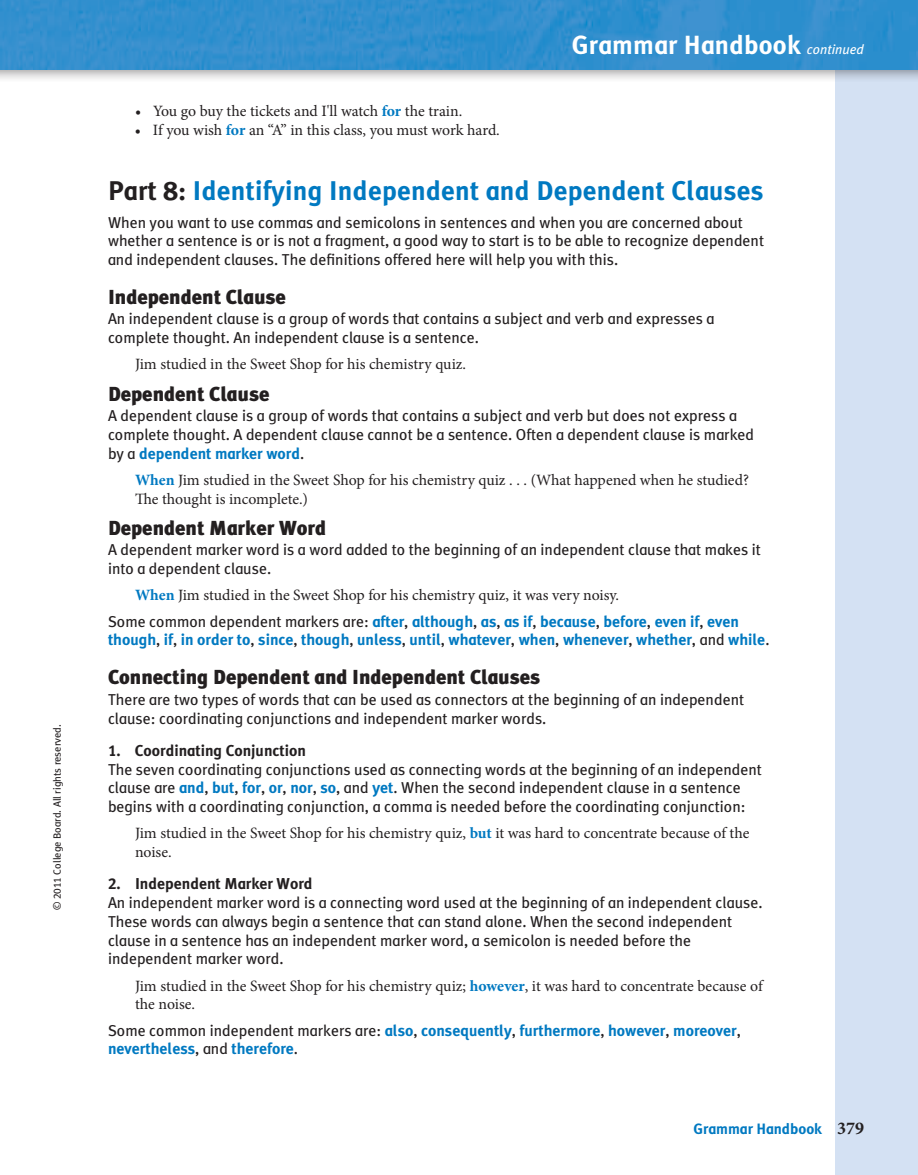
<style>
.page{position:relative;width:918px;height:1175px;background:#fff}
.page>*{position:absolute;margin:0;border:0;box-sizing:border-box;transform-origin:0 0}
.t1{font:700 27px "OPT Meta Plus";letter-spacing:.01em;color:#0079c1}
.t2{font:700 26.25px "OPT Meta Plus";letter-spacing:.01em;color:#fff}
.t3{font:900 20.25px "OPT Meta Plus";color:#231f20}
.t4{font:15.75px/18.8px "OPT Meta Plus";color:#231f20}
.t5{font:15.75px/18.8px "Minion Pro";letter-spacing:-.005em;color:#231f20}
.t6{font:700 15.75px/18.8px "OPT Meta Plus";color:#0079c1}
.t7{font:700 15.75px "OPT Meta Plus";color:#231f20}
.t8{font:700 15px "OPT Meta Plus";color:#0079c1}
.t9{font:10.5px "OPT Meta Plus";color:#231f20}
.s1{font-weight:700;color:#0079c1}
.s2{font-weight:400;font-style:italic;font-size:13.5px}
.s3{color:#231f20}
.s4{font-weight:400;color:#231f20}
.s5{font-family:"Minion Pro";font-size:18px;color:#231f20}
</style>
<div class="page">
<div style="left:836px;top:0;width:82px;height:1174px;background:#d4e1f3"></div>
<div style="left:0;top:0;width:918px;height:82px;background:#231f20;opacity:.4"></div>
<svg style="left:0;top:0;width:918px;height:69px;background:#318fcd"></svg>
<p class="t9" style="left:51px;top:910px;width:187px;rotate:-90deg">© 2011 College Board. All rights reserved.</p>
<p class="t5" style="left:135px;top:102px;width:329px">• You go buy the tickets and I'll watch <span class="s1">for</span> the train.</p>
<p class="t5" style="left:135px;top:121px;width:366px">• If you wish <span class="s1">for</span> an “A” in this class, you must work hard.</p>
<h2 class="t2" style="left:572px;top:30px;width:294px">Grammar Handbook <span class="s2">continued</span></h2>
<h1 class="t1" style="left:108px;top:175px;width:657px"><span class="s3">Part 8:</span> Identifying Independent and Dependent Clauses</h1>
<p class="t4" style="left:108px;top:213px;width:658px">When you want to use commas and semicolons in sentences and when you are concerned about whether a sentence is or is not a fragment, a good way to start is to be able to recognize dependent and independent clauses. The definitions offered here will help you with this.</p>
<p class="t3" style="left:108px;top:285px;width:179px">Independent Clause</p>
<p class="t4" style="left:108px;top:310px;width:608px">An independent clause is a group of words that contains a subject and verb and expresses a complete thought. An independent clause is a sentence.</p>
<p class="t5" style="left:135px;top:355px;width:333px">Jim studied in the Sweet Shop for his chemistry quiz.</p>
<p class="t3" style="left:108px;top:382px;width:163px">Dependent Clause</p>
<p class="t4" style="left:108px;top:406px;width:648px">A dependent clause is a group of words that contains a subject and verb but does not express a complete thought. A dependent clause cannot be a sentence. Often a dependent clause is marked by a <span class="s1">dependent marker word</span>.</p>
<p class="t5" style="left:135px;top:470px;width:616px"><span class="s1">When</span> Jim studied in the Sweet Shop for his chemistry quiz . . . (What happened when he studied?<br>The thought is incomplete.)</p>
<p class="t3" style="left:108px;top:516px;width:220px">Dependent Marker Word</p>
<p class="t4" style="left:108px;top:541px;width:655px">A dependent marker word is a word added to the beginning of an independent clause that makes it into a dependent clause.</p>
<p class="t5" style="left:135px;top:586px;width:486px"><span class="s1">When</span> Jim studied in the Sweet Shop for his chemistry quiz, it was very noisy.</p>
<p class="t6" style="left:108px;top:612px;width:663px"><span class="s4">Some common dependent markers are:</span> after<span class="s4">,</span> although<span class="s4">,</span> as<span class="s4">,</span> as if<span class="s4">,</span> because<span class="s4">,</span> before<span class="s4">,</span> even if<span class="s4">,</span> even though<span class="s4">,</span> if<span class="s4">,</span> in order to<span class="s4">,</span> since<span class="s4">,</span> though<span class="s4">,</span> unless<span class="s4">,</span> until<span class="s4">,</span> whatever<span class="s4">,</span> when<span class="s4">,</span> whenever<span class="s4">,</span> whether<span class="s4">, and</span> while<span class="s4">.</span></p>
<p class="t3" style="left:108px;top:665px;width:434px">Connecting Dependent and Independent Clauses</p>
<p class="t4" style="left:108px;top:690px;width:638px">There are two types of words that can be used as connectors at the beginning of an independent clause: coordinating conjunctions and independent marker words.</p>
<p class="t7" style="left:108px;top:741px;width:199px">1. Coordinating Conjunction</p>
<p class="t4" style="left:108px;top:760px;width:655px">The seven coordinating conjunctions used as connecting words at the beginning of an independent clause are <span class="s1">and</span>, <span class="s1">but</span>, <span class="s1">for</span>, <span class="s1">or</span>, <span class="s1">nor</span>, <span class="s1">so</span>, and <span class="s1">yet</span>. When the second independent clause in a sentence begins with a coordinating conjunction, a comma is needed before the coordinating conjunction:</p>
<p class="t5" style="left:135px;top:824px;width:616px">Jim studied in the Sweet Shop for his chemistry quiz, <span class="s1">but</span> it was hard to concentrate because of the noise.</p>
<p class="t7" style="left:108px;top:874px;width:206px">2. Independent Marker Word</p>
<p class="t4" style="left:108px;top:893px;width:656px">An independent marker word is a connecting word used at the beginning of an independent clause.<br>These words can always begin a sentence that can stand alone. When the second independent clause in a sentence has an independent marker word, a semicolon is needed before the independent marker word.</p>
<p class="t5" style="left:135px;top:976px;width:629px">Jim studied in the Sweet Shop for his chemistry quiz; <span class="s1">however</span>, it was hard to concentrate because of the noise.</p>
<p class="t6" style="left:108px;top:1021px;width:635px"><span class="s4">Some common independent markers are:</span> also<span class="s4">,</span> consequently<span class="s4">,</span> furthermore<span class="s4">,</span> however<span class="s4">,</span> moreover<span class="s4">, </span>nevertheless<span class="s4">, and</span> therefore<span class="s4">.</span></p>
<p class="t8" style="left:694px;top:1120px;width:172px">Grammar Handbook <span class="s5">379</span></p>
</div>
